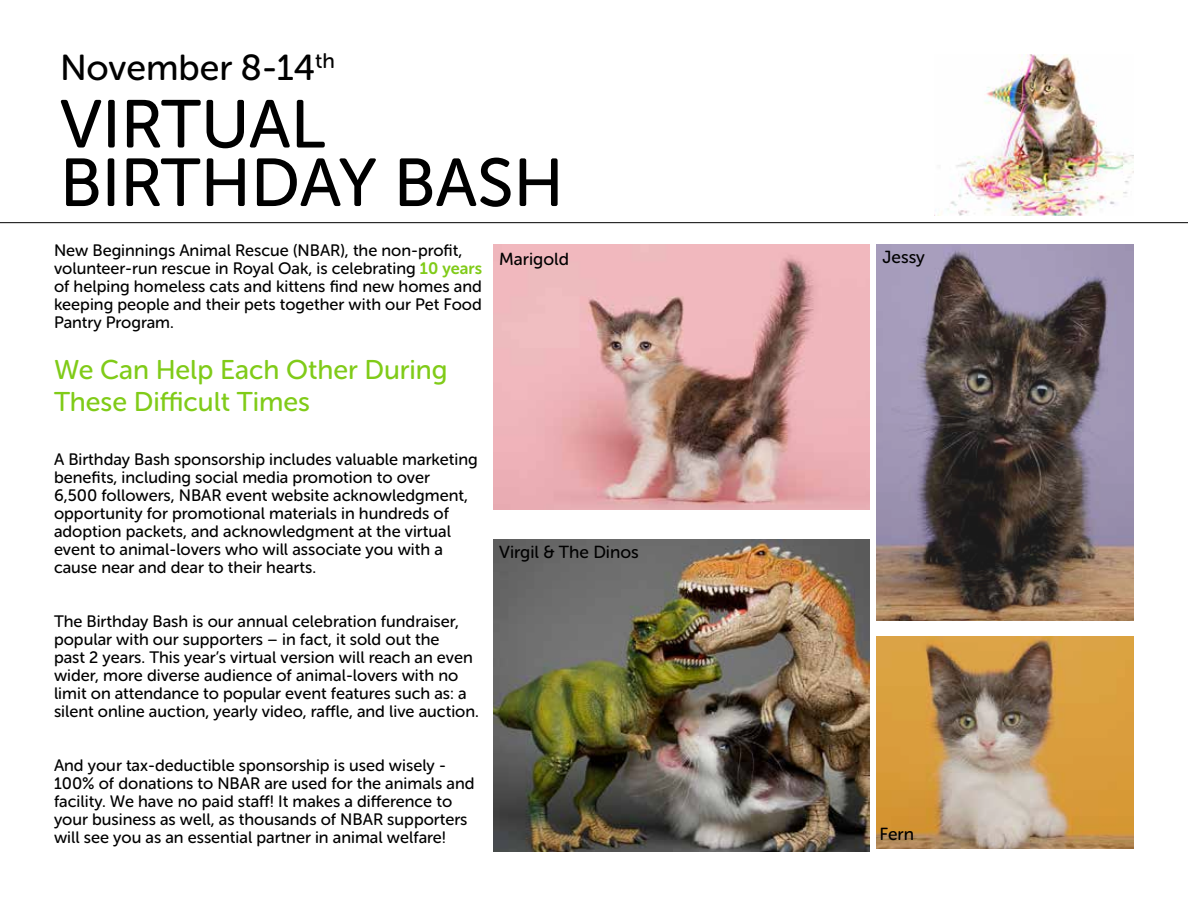
<style>
.page{position:relative;width:1188px;height:918px;background:#fff}
.page>*{position:absolute;margin:0;border:0;box-sizing:border-box;transform-origin:0 0}
.t1{font:67.5px/58.5px "Museo Sans Rounded 500";color:#000}
.t2{font:36px "Museo Sans Rounded 500";color:#000}
.t3{font:27px/32.4px "Museo Sans Rounded 500";color:#80cb18}
.t4{font:17.4px "Museo Sans Rounded 500";color:#000}
.t5{font:16.5px/18px "Museo Sans Rounded 500";color:#000}
.s1{font-family:"Museo Sans Rounded 700";color:#80cb18}
</style>
<div class="page">
<img style="left:934px;top:54px;width:200px;height:162px">
<hr style="left:0;top:222px;width:1188px;height:1px;background:#000">
<img style="left:493px;top:244px;width:641px;height:605px">
<img style="left:493px;top:244px;width:376px;height:265px">
<img style="left:493px;top:539px;width:376px;height:313px">
<h2 class="t2" style="left:60px;top:47px;width:276px">November 8-14<sup>th</sup></h2>
<h1 class="t1" style="left:60px;top:95px;width:505px">VIRTUAL<br>BIRTHDAY BASH</h1>
<p class="t5" style="left:54px;top:242px;width:430px">New Beginnings Animal Rescue (NBAR), the non-profit, volunteer-run rescue in Royal Oak, is celebrating <span class="s1">10 years </span>of helping homeless cats and kittens find new homes and keeping people and their pets together with our Pet Food Pantry Program.</p>
<h3 class="t3" style="left:54px;top:354px;width:395px">We Can Help Each Other During<br>These Difficult Times</h3>
<p class="t5" style="left:54px;top:451px;width:425px">A Birthday Bash sponsorship includes valuable marketing benefits, including social media promotion to over<br>6,500 followers, NBAR event website acknowledgment, opportunity for promotional materials in hundreds of adoption packets, and acknowledgment at the virtual event to animal-lovers who will associate you with a cause near and dear to their hearts.</p>
<p class="t5" style="left:54px;top:613px;width:427px">The Birthday Bash is our annual celebration fundraiser, popular with our supporters – in fact, it sold out the<br>past 2 years. This year’s virtual version will reach an even wider, more diverse audience of animal-lovers with no limit on attendance to popular event features such as: a silent online auction, yearly video, raffle, and live auction.</p>
<p class="t5" style="left:54px;top:757px;width:422px">And your tax-deductible sponsorship is used wisely - 100% of donations to NBAR are used for the animals and facility. We have no paid staff! It makes a difference to your business as well, as thousands of NBAR supporters will see you as an essential partner in animal welfare!</p>
<p class="t4" style="left:499px;top:249px;width:71px">Marigold</p>
<p class="t4" style="left:883px;top:248px;width:44px">Jessy</p>
<p class="t4" style="left:499px;top:543px;width:141px">Virgil &amp; The Dinos</p>
<p class="t4" style="left:880px;top:824px;width:36px">Fern</p>
</div>
